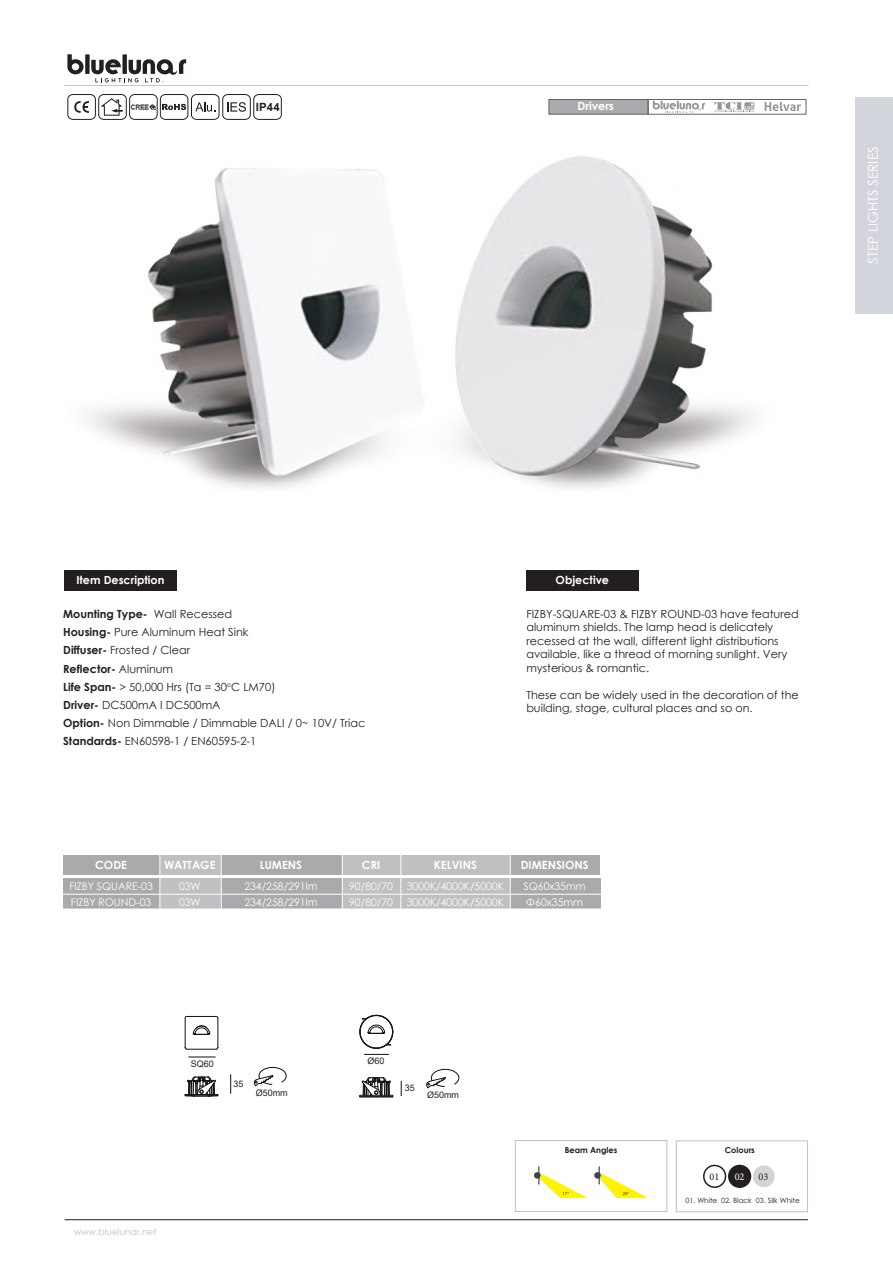
<style>
.page{position:relative;width:893px;height:1263px;background:#fff}
.page>*{position:absolute;margin:0;border:0;box-sizing:border-box;transform-origin:0 0}
.t1{font:13.5px "Century Gothic";color:#fff}
.t2{font:700 11.4px "Century Gothic";color:#fff}
.t3{font:700 11.4px "Arial";color:#241f1f}
.t4{font:11.25px/18.1px "Century Gothic";color:#241f1f}
.t5{font:700 11.25px "Century Gothic";color:#fff}
.t6{font:10.5px/16.5px "Century Gothic";color:#fff}
.t7{font:10.2px "Minion Pro";color:#241f1f}
.t8{font:10.2px "Minion Pro";color:#fff}
.t9{font:9px "Arial";color:#241f1f}
.t10{font:9px "Century Gothic";color:#c0bfc1}
.t11{font:700 8.25px "Century Gothic";color:#241f1f}
.t12{font:7.2px "Century Gothic";color:#241f1f}
.s1{font-weight:700}
</style>
<div class="page">
<div style="left:548px;top:99px;width:100px;height:16px;background:#aaaaac;border:1px solid #656365"></div>
<svg style="left:765px;top:102px;width:36px;height:9px"></svg>
<svg style="left:653px;top:101px;width:52px;height:12px"></svg>
<div style="left:648px;top:99px;width:158px;height:16px;border:1px solid #656365"></div>
<svg style="left:714px;top:102px;width:40px;height:10px"></svg>
<svg style="left:67px;top:54px;width:17px;height:20px"></svg>
<div style="left:85px;top:54px;width:5px;height:20px;background:#241f1f"></div>
<div style="left:122px;top:54px;width:5px;height:20px;background:#241f1f"></div>
<svg style="left:91px;top:59px;width:95px;height:24px"></svg>
<div style="left:64px;top:570px;width:113px;height:21px;background:#241f1f"></div>
<div style="left:526px;top:570px;width:113px;height:21px;background:#241f1f"></div>
<div style="left:63px;top:855px;width:132px;height:20px;background:#aaaaac"></div>
<div style="left:160px;top:855px;width:61px;height:20px;background:#c0bfc1"></div>
<div style="left:221px;top:855px;width:124px;height:20px;background:#aaaaac"></div>
<div style="left:452px;top:855px;width:148px;height:20px;background:#aaaaac"></div>
<div style="left:403px;top:855px;width:107px;height:20px;background:#c0bfc1"></div>
<div style="left:342px;top:855px;width:107px;height:20px;background:#c0bfc1"></div>
<div style="left:63px;top:878px;width:132px;height:31px;background:#aaaaac"></div>
<div style="left:160px;top:878px;width:61px;height:31px;background:#c0bfc1"></div>
<div style="left:221px;top:878px;width:124px;height:31px;background:#aaaaac"></div>
<div style="left:510px;top:878px;width:90px;height:31px;background:#aaaaac"></div>
<div style="left:343px;top:878px;width:167px;height:31px;background:#c0bfc1"></div>
<hr style="left:159px;top:850px;width:1px;height:81px;background:#fff">
<hr style="left:221px;top:850px;width:1px;height:80px;background:#fff">
<hr style="left:342px;top:846px;width:1px;height:81px;background:#fff">
<hr style="left:400px;top:846px;width:1px;height:81px;background:#fff">
<hr style="left:510px;top:850px;width:1px;height:81px;background:#fff">
<hr style="left:62px;top:894px;width:550px;height:1px;background:#fff">
<div style="left:703px;top:1165px;width:23px;height:23px;border:2px solid #241f1f;border-radius:50%"></div>
<div style="left:729px;top:1165px;width:21px;height:22px;background:#241f1f;border-radius:50%"></div>
<div style="left:728px;top:1165px;width:23px;height:23px;border:2px solid #241f1f;border-radius:50%"></div>
<div style="left:753px;top:1165px;width:22px;height:22px;background:#d5d4d5;border-radius:50%"></div>
<div style="left:676px;top:1141px;width:132px;height:71px;border:1px solid #c0bfc1"></div>
<div style="left:855px;top:97px;width:38px;height:216px;background:#d3d5dc"></div>
<div style="left:515px;top:1140px;width:152px;height:72px;border:1px solid #c0bfc1"></div>
<img style="left:87px;top:156px;width:668px;height:333px">
<svg style="left:254px;top:1067px;width:33px;height:19px"></svg>
<svg style="left:189px;top:1057px;width:26px;height:1px"></svg>
<svg style="left:230px;top:1074px;width:2px;height:20px"></svg>
<svg style="left:185px;top:1016px;width:34px;height:34px"></svg>
<svg style="left:185px;top:1076px;width:34px;height:21px"></svg>
<svg style="left:426px;top:1069px;width:33px;height:19px"></svg>
<svg style="left:401px;top:1081px;width:1px;height:15px"></svg>
<svg style="left:359px;top:1015px;width:35px;height:40px"></svg>
<svg style="left:359px;top:1077px;width:34px;height:21px"></svg>
<div style="left:594px;top:1172px;width:7px;height:7px;background:#3d4646;border-radius:50%"></div>
<svg style="left:599px;top:1167px;width:49px;height:31px"></svg>
<div style="left:534px;top:1172px;width:6px;height:7px;background:#3d4646;border-radius:50%"></div>
<svg style="left:538px;top:1167px;width:50px;height:31px"></svg>
<svg style="left:74px;top:101px;width:15px;height:12px"></svg>
<div style="left:67px;top:94px;width:29px;height:26px;border:1px solid #241f1f;border-radius:5px"></div>
<div style="left:253px;top:94px;width:29px;height:26px;border:1px solid #241f1f;border-radius:5px"></div>
<div style="left:191px;top:94px;width:28px;height:26px;border:1px solid #241f1f;border-radius:5px"></div>
<svg style="left:195px;top:102px;width:20px;height:10px"></svg>
<div style="left:222px;top:94px;width:29px;height:26px;border:1px solid #241f1f;border-radius:5px"></div>
<svg style="left:227px;top:102px;width:19px;height:10px"></svg>
<div style="left:98px;top:94px;width:29px;height:26px;border:1px solid #241f1f;border-radius:5px"></div>
<svg style="left:99px;top:97px;width:24px;height:19px"></svg>
<div style="left:160px;top:94px;width:28px;height:26px;border:1px solid #241f1f;border-radius:5px"></div>
<svg style="left:162px;top:104px;width:25px;height:7px"></svg>
<div style="left:129px;top:94px;width:29px;height:26px;border:1px solid #241f1f;border-radius:5px"></div>
<svg style="left:131px;top:104px;width:25px;height:6px"></svg>
<p class="t3" style="left:256px;top:99px;width:26px">IP44</p>
<p class="t2" style="left:577px;top:97px;width:38px">Drivers</p>
<p class="t1" style="left:863px;top:264px;width:119px;rotate:-90deg">STEP LIGHTS SERIES</p>
<p class="t5" style="left:76px;top:571px;width:90px">Item Description</p>
<p class="t5" style="left:556px;top:571px;width:55px">Objective</p>
<p class="t4" style="left:63px;top:605px;width:304px"><span class="s1">Mounting Type-</span> Wall Recessed<br><span class="s1">Housing-</span> Pure Aluminum Heat Sink<br><span class="s1">Diffuser-</span> Frosted / Clear<br><span class="s1">Reflector-</span> Aluminum<br><span class="s1">Life Span-</span> &gt; 50,000 Hrs (Ta = 30<sup>o</sup>C LM70)<br><span class="s1">Driver-</span> DC500mA I DC500mA<br><span class="s1">Option-</span> Non Dimmable / Dimmable DALI / 0~ 10V/ Triac<br><span class="s1">Standards-</span> EN60598-1 / EN60595-2-1</p>
<p class="t4" style="left:526px;top:607px;width:274px;line-height:13.5px">FIZBY-SQUARE-03 &amp; FIZBY ROUND-03 have featured aluminum shields. The lamp head is delicately recessed at the wall, different light distributions available, like a thread of morning sunlight. Very mysterious &amp; romantic.</p>
<p class="t4" style="left:526px;top:688px;width:274px;line-height:13.5px">These can be widely used in the decoration of the building, stage, cultural places and so on.</p>
<p class="t5" style="left:95px;top:856px;width:33px">CODE</p>
<p class="t5" style="left:164px;top:856px;width:53px">WATTAGE</p>
<p class="t5" style="left:260px;top:856px;width:44px">LUMENS</p>
<p class="t5" style="left:362px;top:856px;width:20px">CRI</p>
<p class="t5" style="left:434px;top:856px;width:44px">KELVINS</p>
<p class="t5" style="left:521px;top:856px;width:69px">DIMENSIONS</p>
<p class="t6" style="left:69px;top:878px;width:85px">FIZBY SQUARE-03<br>FIZBY ROUND-03</p>
<p class="t6" style="left:179px;top:878px;width:23px">03W<br>03W</p>
<p class="t6" style="left:244px;top:878px;width:75px">234/258/291lm<br>234/258/291lm</p>
<p class="t6" style="left:349px;top:878px;width:45px">90/80/70<br>90/80/70</p>
<p class="t6" style="left:407px;top:878px;width:99px">3000K/4000K/5000K<br>3000K/4000K/5000K</p>
<p class="t6" style="left:524px;top:877px;width:64px">SQ60x35mm<br>Φ60x35mm</p>
<p class="t9" style="left:191px;top:1058px;width:25px">SQ60</p>
<p class="t9" style="left:234px;top:1078px;width:12px">35</p>
<p class="t9" style="left:256px;top:1087px;width:34px">Ø50mm</p>
<p class="t10" style="left:74px;top:1225px;width:84px">www.bluelunar.net</p>
<p class="t9" style="left:367px;top:1055px;width:19px">Ø60</p>
<p class="t9" style="left:405px;top:1082px;width:12px">35</p>
<p class="t9" style="left:427px;top:1088px;width:34px">Ø50mm</p>
<p class="t11" style="left:565px;top:1144px;width:54px">Beam Angles</p>
<p class="t11" style="left:725px;top:1144px;width:32px">Colours</p>
<p class="t7" style="left:710px;top:1170px;width:11px">01</p>
<p class="t8" style="left:735px;top:1170px;width:11px">02</p>
<p class="t7" style="left:759px;top:1170px;width:11px">03</p>
<p class="t12" style="left:685px;top:1195px;width:116px">01. White 02. Black 03. Silk White</p>
</div>
